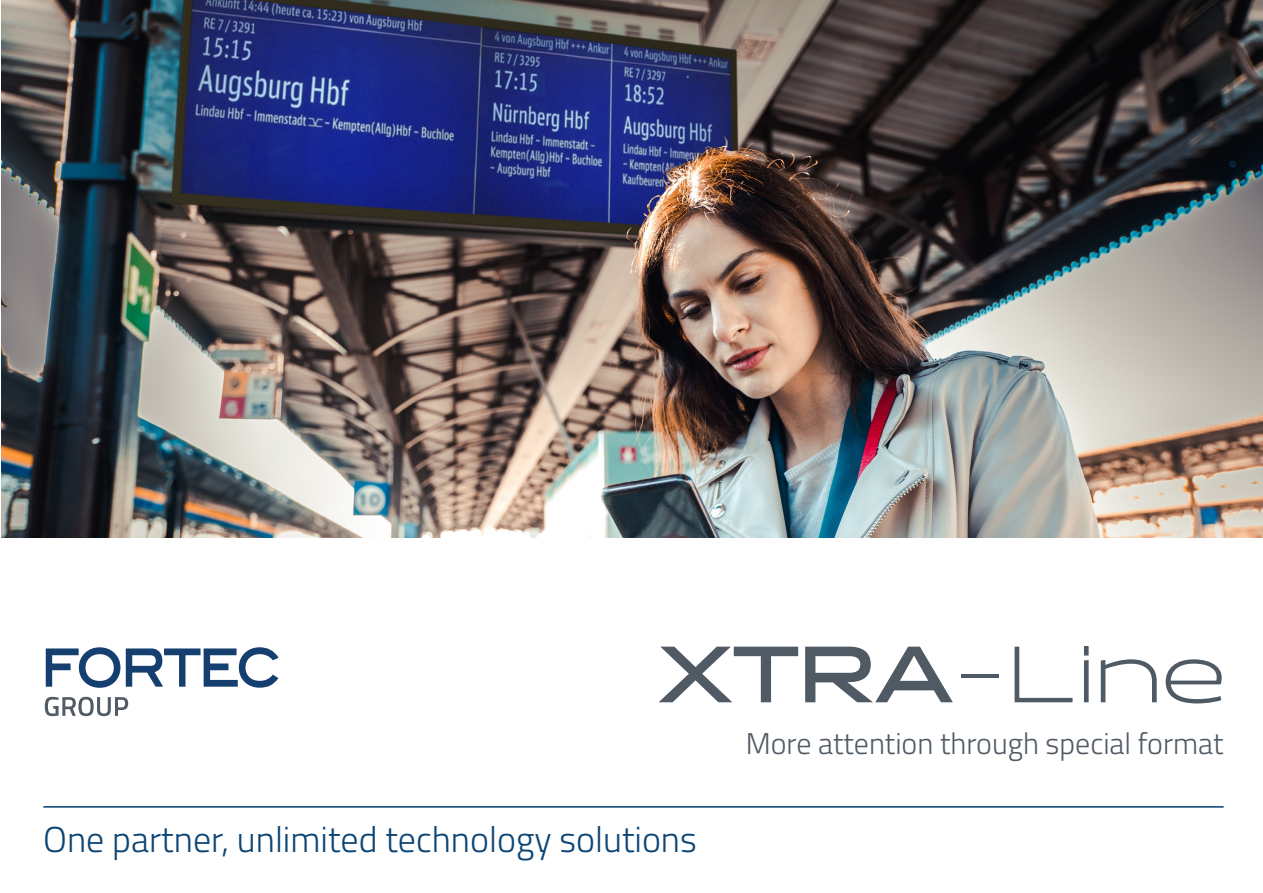
<style>
.page{position:relative;width:1263px;height:893px;background:#fff}
.page>*{position:absolute;margin:0;border:0;box-sizing:border-box;transform-origin:0 0}
.t1{font:300 79.5px "Halogen";color:#505a64}
.t2{font:300 36px "Titillium Web";color:#0c4574}
.t3{font:300 30px "Titillium Web";color:#505a64}
.s1{font-weight:700}
</style>
<div class="page">
<svg style="left:46px;top:647px;width:233px;height:41px"></svg>
<svg style="left:45px;top:697px;width:83px;height:19px"></svg>
<hr style="left:43px;top:806px;width:1181px;height:2px;background:#023e73">
<img style="left:1px;top:0;width:1262px;height:537px">
<p class="t1" style="left:659px;top:626px;width:569px"><span class="s1">XTRA</span>-Line</p>
<p class="t3" style="left:746px;top:722px;width:479px">More attention through special format</p>
<p class="t2" style="left:43px;top:813px;width:655px">One partner, unlimited technology solutions</p>
</div>
